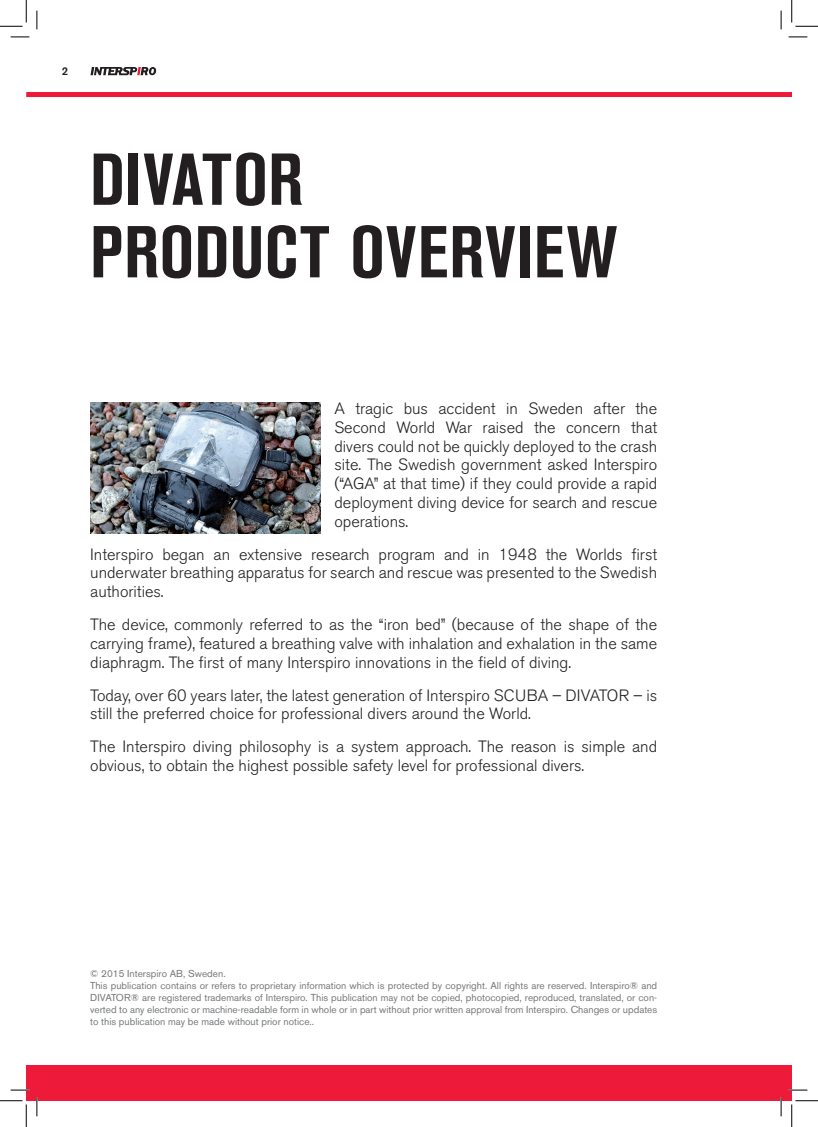
<style>
.page{position:relative;width:818px;height:1127px;background:#fff}
.page>*{position:absolute;margin:0;border:0;box-sizing:border-box;transform-origin:0 0}
.t1{font:700 condensed 72.5px/72.5px "Akzidenz Grotesk BE";letter-spacing:.01em;color:#231f20}
.t2{font:300 16.25px/18.8px "Akzidenz Grotesk BE";color:#231f20;text-align:justify}
.t3{font:500 11.25px "Akzidenz Grotesk BE";color:#231f20}
.t4{font:10px/12px "Akzidenz Grotesk BE";color:#76787b}
</style>
<div class="page">
<img style="left:90px;top:402px;width:230px;height:132px">
<div style="left:26px;top:1064px;width:766px;height:36px;background:#ed1a3a"></div>
<svg style="left:90px;top:67px;width:67px;height:9px"></svg>
<div style="left:26px;top:92px;width:766px;height:5px;background:#ed1a3a"></div>
<svg style="left:11px;top:36px;width:18px;height:2px"></svg>
<svg style="left:788px;top:36px;width:19px;height:2px"></svg>
<svg style="left:11px;top:1089px;width:18px;height:1px"></svg>
<svg style="left:788px;top:1089px;width:19px;height:1px"></svg>
<svg style="left:36px;top:11px;width:2px;height:18px"></svg>
<svg style="left:36px;top:1097px;width:2px;height:18px"></svg>
<svg style="left:780px;top:11px;width:2px;height:18px"></svg>
<svg style="left:780px;top:1097px;width:2px;height:18px"></svg>
<svg style="left:0;top:0;width:27px;height:27px"></svg>
<svg style="left:0;top:1100px;width:27px;height:26px"></svg>
<svg style="left:791px;top:0;width:27px;height:27px"></svg>
<svg style="left:791px;top:1100px;width:27px;height:26px"></svg>
<p class="t3" style="left:62px;top:64px;width:8px">2</p>
<h1 class="t1" style="left:90px;top:144px;width:529px">DIVATOR<br>PRODUCT OVERVIEW</h1>
<p class="t2" style="left:334px;top:399px;width:324px">A tragic bus accident in Sweden after the Second World War raised the concern that divers could not be quickly deployed to the crash site. The Swedish government asked Interspiro (“AGA” at that time) if they could provide a rapid deployment diving device for search and rescue operations.</p>
<p class="t2" style="left:90px;top:545px;width:568px">Interspiro began an extensive research program and in 1948 the Worlds first underwater breathing apparatus for search and rescue was presented to the Swedish authorities.</p>
<p class="t2" style="left:90px;top:615px;width:569px">The device, commonly referred to as the “iron bed” (because of the shape of the carrying frame), featured a breathing valve with inhalation and exhalation in the same diaphragm. The first of many Interspiro innovations in the field of diving.</p>
<p class="t2" style="left:90px;top:685px;width:568px">Today, over 60 years later, the latest generation of Interspiro SCUBA – DIVATOR – is still the preferred choice for professional divers around the World.</p>
<p class="t2" style="left:90px;top:737px;width:568px">The Interspiro diving philosophy is a system approach. The reason is simple and obvious, to obtain the highest possible safety level for professional divers.</p>
<p class="t4" style="left:90px;top:967px;width:568px">© 2015 Interspiro AB, Sweden.<br>This publication contains or refers to proprietary information which is protected by copyright. All rights are reserved. Interspiro® and DIVATOR® are registered trademarks of Interspiro. This publication may not be copied, photocopied, reproduced, translated, or con&shy;verted to any electronic or machine-readable form in whole or in part without prior written approval from Interspiro. Changes or updates to this publication may be made without prior notice..</p>
</div>
